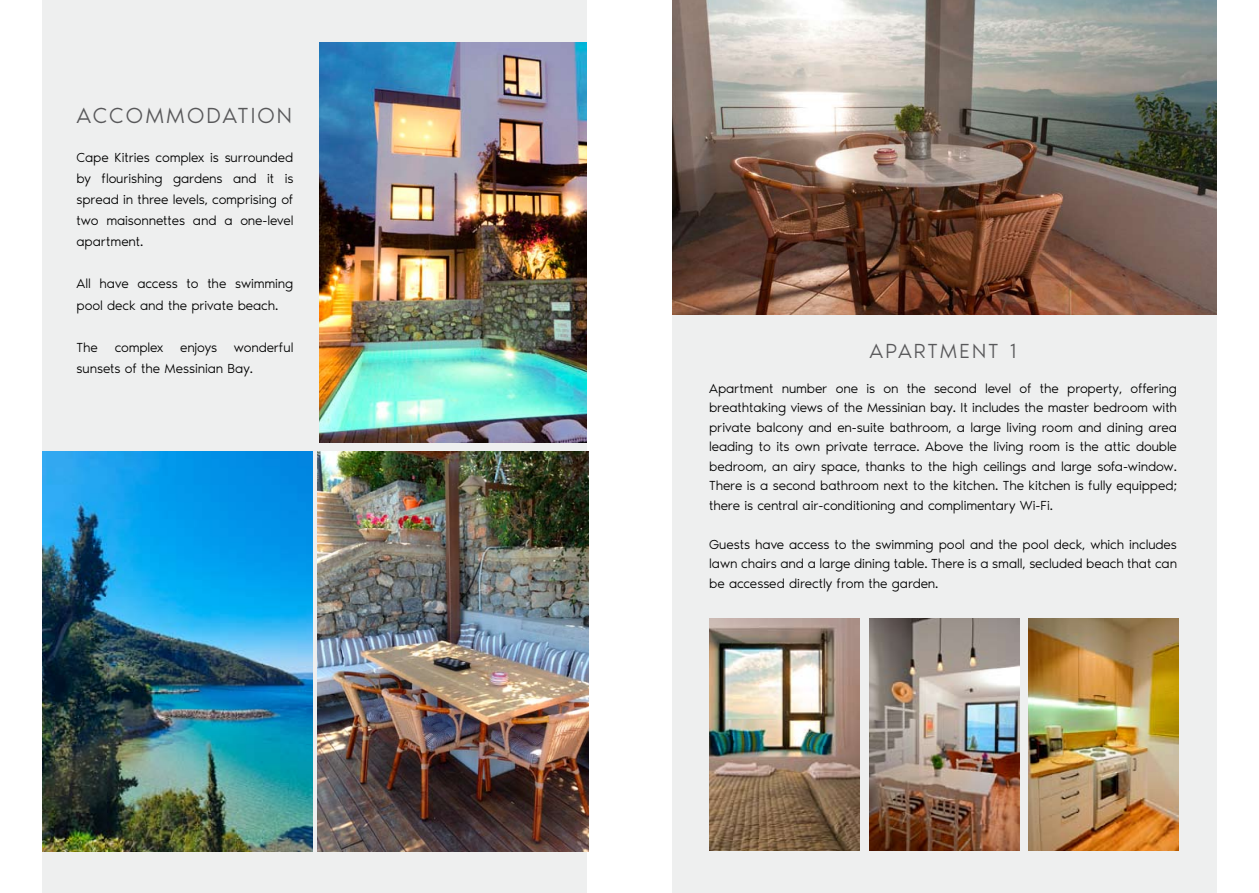
<style>
.page{position:relative;width:1259px;height:893px;background:#fff}
.page>*{position:absolute;margin:0;border:0;box-sizing:border-box;transform-origin:0 0}
.t1{font:300 22.5px "Noir Pro";letter-spacing:.09em;color:#58585a}
.t2{font:300 21px "Noir Pro";letter-spacing:.1em;color:#58585a}
.t3{font:300 13.5px/19.5px "Noir Pro";letter-spacing:-.01em;color:#000;text-align:justify}
</style>
<div class="page">
<div style="left:672px;top:43px;width:544px;height:850px;background:#eeefef"></div>
<div style="left:43px;top:0;width:544px;height:893px;background:#eeefef"></div>
<img style="left:318px;top:452px;width:270px;height:399px">
<img style="left:43px;top:452px;width:269px;height:399px">
<img style="left:319px;top:43px;width:267px;height:399px">
<img style="left:672px;top:0;width:544px;height:314px">
<img style="left:709px;top:619px;width:150px;height:231px">
<img style="left:869px;top:619px;width:150px;height:231px">
<img style="left:1028px;top:619px;width:150px;height:231px">
<h1 class="t1" style="left:77px;top:99px;width:160px">ACCOMMODATIO</h1>
<h1 class="t1" style="left:277px;top:99px;width:17px">N</h1>
<p class="t3" style="left:77px;top:147px;width:218px;line-height:21px">Cape Kitries complex is surrounded by flourishing gardens and it is spread in three levels, comprising of two maisonnettes and a one-level apartment.</p>
<p class="t3" style="left:77px;top:273px;width:218px;line-height:21px">All have access to the swimming pool deck and the private beach.</p>
<p class="t3" style="left:77px;top:336px;width:218px;line-height:21px">The complex enjoys wonderful sunsets of the Messinian Bay.</p>
<h2 class="t2" style="left:869px;top:335px;width:149px">Apartment 1</h2>
<p class="t3" style="left:709px;top:378px;width:469px">Apartment number one is on the second level of the property, offering breathtaking views of the Messinian bay. It includes the master bedroom with private balcony and en-suite bathroom, a large living room and dining area leading to its own private terrace. Above the living room is the attic double bedroom, an airy space, thanks to the high ceilings and large sofa-window.<br>There is a second bathroom next to the kitchen. The kitchen is fully equipped; there is central air-conditioning and complimentary Wi-Fi.</p>
<p class="t3" style="left:709px;top:533px;width:469px">Guests have access to the swimming pool and the pool deck, which includes lawn chairs and a large dining table. There is a small, secluded beach that can be accessed directly from the garden.</p>
</div>
